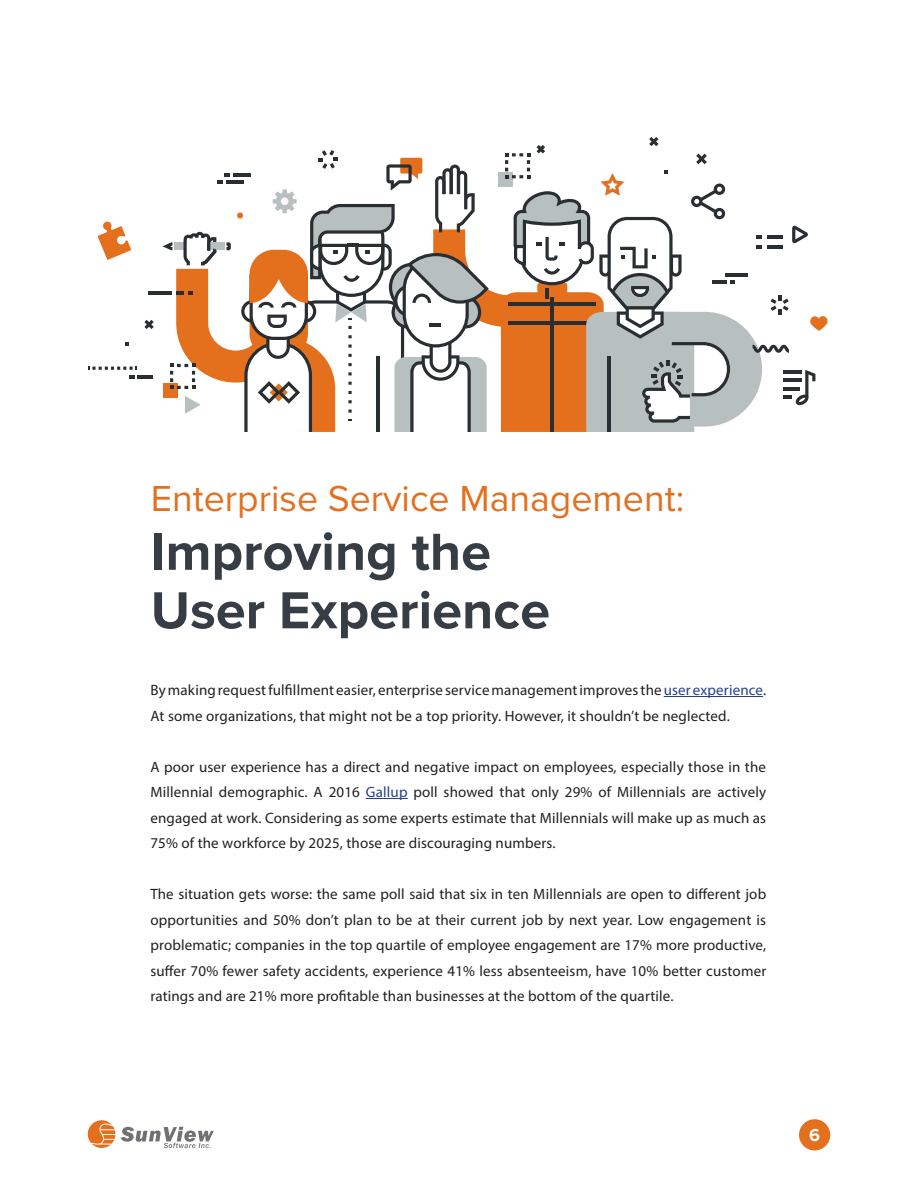
<style>
.page{position:relative;width:918px;height:1188px;background:#fff}
.page>*{position:absolute;margin:0;border:0;box-sizing:border-box;transform-origin:0 0}
.t1{font:700 54px "Proxima Nova";color:#363d45}
.t2{font:37.5px "Proxima Nova";color:#e4701e}
.t3{font:700 18px "Proxima Nova";color:#fff}
.t4{font:15px/25.5px "Myriad Pro";letter-spacing:.01em;color:#231f20;text-align:justify}
.s1{color:#253f8e}
</style>
<div class="page">
<svg style="left:121px;top:1127px;width:93px;height:21px"></svg>
<svg style="left:88px;top:1120px;width:27px;height:28px"></svg>
<div style="left:799px;top:1119px;width:31px;height:31px;background:#e4701e;border-radius:50%"></div>
<hr style="left:664px;top:696px;width:99px;height:1px;background:#253f8e">
<hr style="left:366px;top:798px;width:42px;height:1px;background:#253f8e">
<svg style="left:97px;top:221px;width:34px;height:39px"></svg>
<hr style="left:149px;top:292px;width:23px;height:3px;background:#292e33">
<hr style="left:137px;top:375px;width:16px;height:4px;background:#292e33">
<svg style="left:88px;top:367px;width:49px;height:12px"></svg>
<svg style="left:144px;top:320px;width:10px;height:9px"></svg>
<svg style="left:163px;top:137px;width:665px;height:295px"></svg>
<p class="t2" style="left:151px;top:471px;width:535px">Enterprise Service Management:</p>
<p class="t1" style="left:151px;top:512px;width:342px">Improving the</p>
<p class="t1" style="left:151px;top:570px;width:401px">User Experience</p>
<p class="t4" style="left:150px;top:677px;width:617px">By making request fulfillment easier, enterprise service management improves the <span class="s1">user experience</span>.<br>At some organizations, that might not be a top priority. However, it shouldn’t be neglected.</p>
<p class="t4" style="left:150px;top:753px;width:617px">A poor user experience has a direct and negative impact on employees, especially those in the Millennial demographic. A 2016 <span class="s1">Gallup</span> poll showed that only 29% of Millennials are actively engaged at work. Considering as some experts estimate that Millennials will make up as much as 75% of the workforce by 2025, those are discouraging numbers.</p>
<p class="t4" style="left:150px;top:881px;width:617px">The situation gets worse: the same poll said that six in ten Millennials are open to different job opportunities and 50% don’t plan to be at their current job by next year. Low engagement is problematic; companies in the top quartile of employee engagement are 17% more productive, suffer 70% fewer safety accidents, experience 41% less absenteeism, have 10% better customer ratings and are 21% more profitable than businesses at the bottom of the quartile.</p>
<p class="t3" style="left:809px;top:1121px;width:12px">6</p>
</div>
